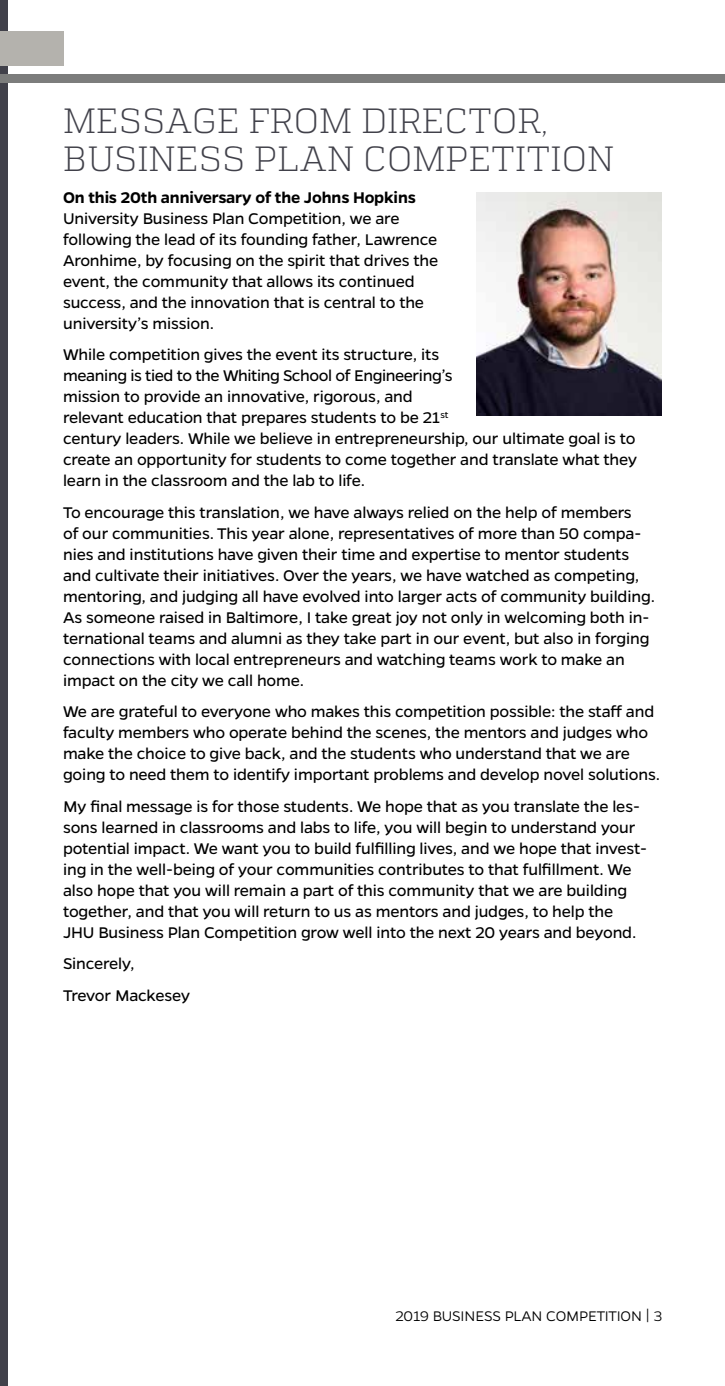
<style>
.page{position:relative;width:725px;height:1386px;background:#fff}
.page>*{position:absolute;margin:0;border:0;box-sizing:border-box;transform-origin:0 0}
.t1{font:300 35px/38.5px "Quadon";color:#41414a}
.t2{font:17.5px/21px "Gentona";letter-spacing:-.01em;color:#000}
.t3{font:600 17.5px "Gentona";letter-spacing:-.01em;color:#000}
.t4{font:300 15.75px "Gentona";letter-spacing:-.01em;color:#000}
</style>
<div class="page">
<div style="left:0;top:0;width:8px;height:1386px;background:#41414a"></div>
<div style="left:0;top:32px;width:63px;height:34px;background:#b4b2ad"></div>
<div style="left:0;top:75px;width:724px;height:8px;background:#7c7d7c"></div>
<img style="left:476px;top:193px;width:186px;height:223px">
<h1 class="t1" style="left:63px;top:101px;width:552px">MESSAGE FROM DIRECTOR,<br>BUSINESS PLAN COMPETITION</h1>
<p class="t3" style="left:63px;top:187px;width:354px">On this 20th anniversary of the Johns Hopkins</p>
<p class="t2" style="left:63px;top:208px;width:377px">University Business Plan Competition, we are following the lead of its founding father, Lawrence Aronhime, by focusing on the spirit that drives the event, the community that allows its continued success, and the innovation that is central to the university’s mission.</p>
<p class="t2" style="left:63px;top:344px;width:575px">While competition gives the event its structure, its<br>meaning is tied to the Whiting School of Engineering’s<br>mission to provide an innovative, rigorous, and<br>relevant education that prepares students to be 21<sup>st<br></sup>century leaders. While we believe in entrepreneurship, our ultimate goal is to create an opportunity for students to come together and translate what they learn in the classroom and the lab to life.</p>
<p class="t2" style="left:63px;top:502px;width:593px">To encourage this translation, we have always relied on the help of members<br>of our communities. This year alone, representatives of more than 50 compa&shy;nies and institutions have given their time and expertise to mentor students and cultivate their initiatives. Over the years, we have watched as competing, mentoring, and judging all have evolved into larger acts of community building.<br>As someone raised in Baltimore, I take great joy not only in welcoming both in&shy;ternational teams and alumni as they take part in our event, but also in forging connections with local entrepreneurs and watching teams work to make an impact on the city we call home.</p>
<p class="t2" style="left:63px;top:701px;width:598px">We are grateful to everyone who makes this competition possible: the staff and faculty members who operate behind the scenes, the mentors and judges who make the choice to give back, and the students who understand that we are going to need them to identify important problems and develop novel solutions.</p>
<p class="t2" style="left:63px;top:796px;width:585px">My final message is for those students. We hope that as you translate the les&shy;sons learned in classrooms and labs to life, you will begin to understand your potential impact. We want you to build fulfilling lives, and we hope that invest&shy;ing in the well-being of your communities contributes to that fulfillment. We also hope that you will remain a part of this community that we are building together, and that you will return to us as mentors and judges, to help the JHU Business Plan Competition grow well into the next 20 years and beyond.</p>
<p class="t2" style="left:63px;top:948px;width:128px;line-height:31.5px">Sincerely,<br>Trevor Mackesey</p>
<p class="t4" style="left:395px;top:1307px;width:268px">2019 BUSINESS PLAN COMPETITION | 3</p>
</div>
